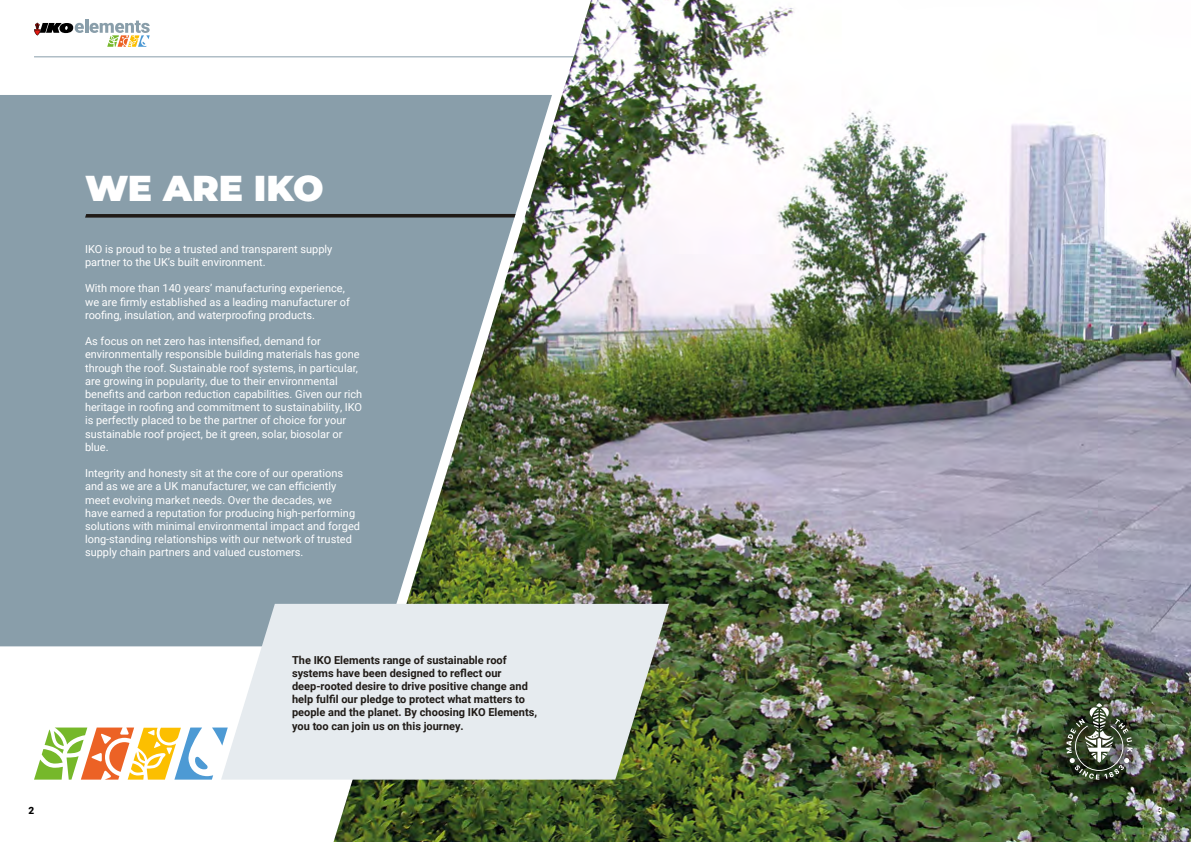
<style>
.page{position:relative;width:1191px;height:842px;background:#fff}
.page>*{position:absolute;margin:0;border:0;box-sizing:border-box;transform-origin:0 0}
.t1{font:900 36px "Montserrat";color:#fff}
.t2{font:11px/13.2px "Roboto";color:#fff}
.t3{font:700 11px/13.2px "Roboto";color:#201b17}
.t4{font:900 10px "Roboto";color:#000}
.t5{font:900 10px "Roboto";color:#fff}
</style>
<div class="page">
<hr style="left:85px;top:19px;width:3px;height:14px;background:#899eaa">
<svg style="left:34px;top:21px;width:116px;height:26px"></svg>
<hr style="left:34px;top:57px;width:1123px;height:1px;background:#899eaa">
<img style="left:333px;top:0;width:858px;height:842px">
<svg style="left:0;top:95px;width:552px;height:551px;background:#85999f"></svg>
<svg style="left:85px;top:214px;width:430px;height:4px;background:#2b2927"></svg>
<svg style="left:221px;top:604px;width:448px;height:176px;background:#dbe1e1"></svg>
<svg style="left:34px;top:727px;width:194px;height:53px"></svg>
<div style="left:1049px;top:686px;width:100px;height:110px;background:#000;opacity:.5"></div>
<img style="left:1066px;top:703px;width:66px;height:77px">
<p class="t4" style="left:28px;top:803px;width:7px">2</p>
<h1 class="t1" style="left:85px;top:162px;width:240px">WE ARE IKO</h1>
<p class="t2" style="left:85px;top:242px;width:249px">IKO is proud to be a trusted and transparent supply partner to the UK’s built environment.</p>
<p class="t2" style="left:85px;top:281px;width:266px">With more than 140 years’ manufacturing experience, we are firmly established as a leading manufacturer of roofing, insulation, and waterproofing products.</p>
<p class="t2" style="left:85px;top:334px;width:279px">As focus on net zero has intensified, demand for environmentally responsible building materials has gone through the roof. Sustainable roof systems, in particular, are growing in popularity, due to their environmental benefits and carbon reduction capabilities. Given our rich heritage in roofing and commitment to sustainability, IKO is perfectly placed to be the partner of choice for your sustainable roof project, be it green, solar, biosolar or blue.</p>
<p class="t2" style="left:85px;top:466px;width:276px">Integrity and honesty sit at the core of our operations and as we are a UK manufacturer, we can efficiently meet evolving market needs. Over the decades, we<br>have earned a reputation for producing high-performing solutions with minimal environmental impact and forged long-standing relationships with our network of trusted supply chain partners and valued customers.</p>
<p class="t3" style="left:292px;top:653px;width:246px">The IKO Elements range of sustainable roof systems have been designed to reflect our deep-rooted desire to drive positive change and help fulfil our pledge to protect what matters to people and the planet. By choosing IKO Elements, you too can join us on this journey.</p>
<p class="t5" style="left:1156px;top:803px;width:7px">3</p>
</div>
